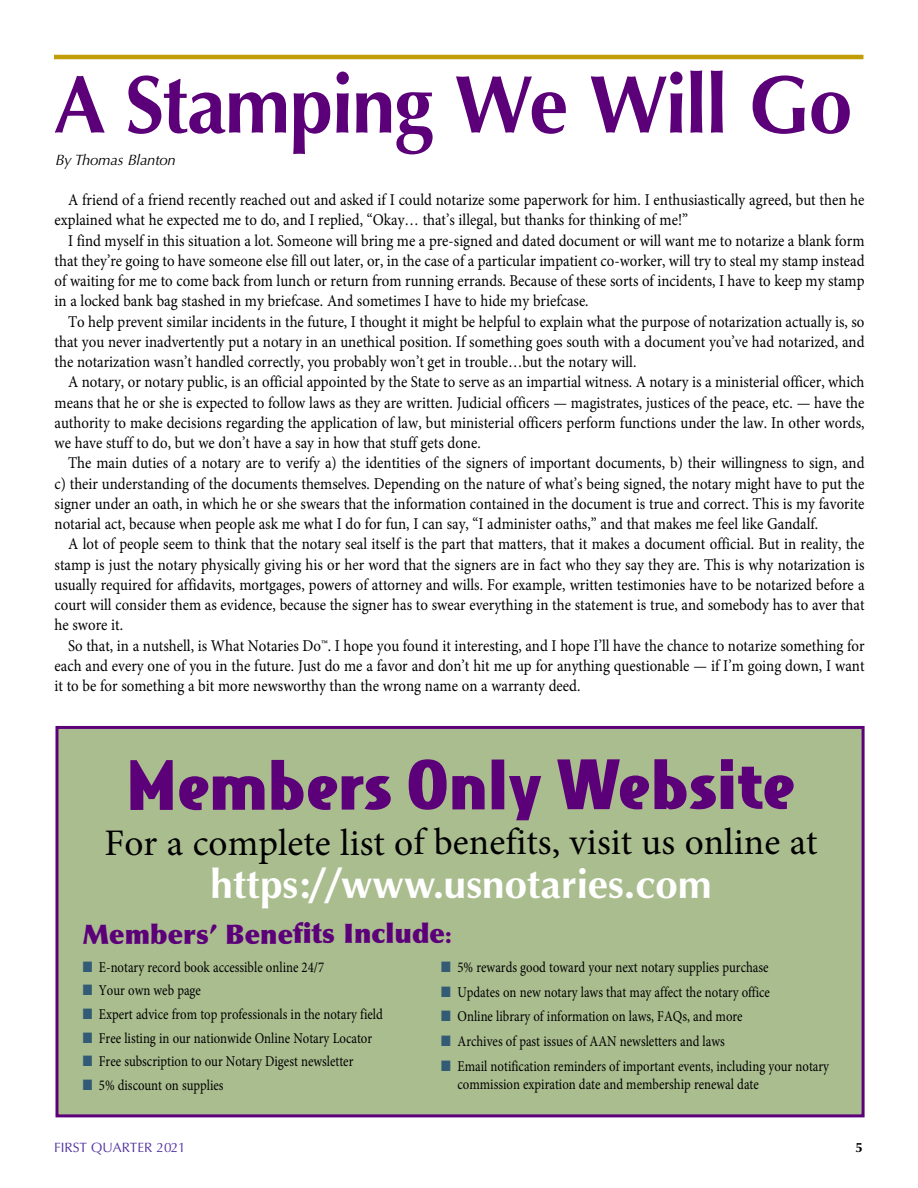
<style>
.page{position:relative;width:918px;height:1188px;background:#fff}
.page>*{position:absolute;margin:0;border:0;box-sizing:border-box;transform-origin:0 0}
.t1{font:700 82.5px "Optima";letter-spacing:-.015em;color:#5c007a;scale:.95 1}
.t2{font:900 64.5px "Bodega Sans";color:#5c007a;scale:1.4 1}
.t3{font:700 40.5px "Optima";color:#fff}
.t4{font:37.5px "Minion Pro";color:#000}
.t5{font:900 27px "Optima";color:#5c007a}
.t6{font:16.5px/20.2px "Minion Pro";color:#000;text-align:justify;scale:.9 1}
.t7{font:15px/18px "Minion Pro";color:#000;scale:.85 1}
.t8{font:italic 15px "Optima";letter-spacing:-.015em;color:#000}
.t9{font:13.5px "Optima";color:#50319e}
.t10{font:700 13.5px "Optima";color:#000}
.s1{font-size:21px}
.s2{color:#335b75}
</style>
<div class="page">
<hr style="left:54px;top:55px;width:809px;height:4px;background:#c19d07">
<div style="left:58px;top:729px;width:804px;height:385px;background:#aabd8f"></div>
<div style="left:55px;top:726px;width:810px;height:391px;border:3px solid #5c007a"></div>
<h1 class="t1" style="left:54px;top:71px;width:842px">A Stamping We Will Go</h1>
<p class="t8" style="left:55px;top:154px;width:122px">By Thomas Blanton</p>
<p class="t6" style="left:55px;top:191px;width:901px;text-indent:14px">A friend of a friend recently reached out and asked if I could notarize some paperwork for him. I enthusiastically agreed, but then he explained what he expected me to do, and I replied, “Okay… that’s illegal, but thanks for thinking of me!”</p>
<p class="t6" style="left:55px;top:232px;width:901px;text-indent:14px">I find myself in this situation a lot. Someone will bring me a pre-signed and dated document or will want me to notarize a blank form that they’re going to have someone else fill out later, or, in the case of a particular impatient co-worker, will try to steal my stamp instead of waiting for me to come back from lunch or return from running errands. Because of these sorts of incidents, I have to keep my stamp in a locked bank bag stashed in my briefcase. And sometimes I have to hide my briefcase.</p>
<p class="t6" style="left:55px;top:313px;width:901px;text-indent:14px">To help prevent similar incidents in the future, I thought it might be helpful to explain what the purpose of notarization actually is, so that you never inadvertently put a notary in an unethical position. If something goes south with a document you’ve had notarized, and the notarization wasn’t handled correctly, you probably won’t get in trouble…but the notary will.</p>
<p class="t6" style="left:55px;top:373px;width:901px;text-indent:14px">A notary, or notary public, is an official appointed by the State to serve as an impartial witness. A notary is a ministerial officer, which means that he or she is expected to follow laws as they are written. Judicial officers — magistrates, justices of the peace, etc. — have the authority to make decisions regarding the application of law, but ministerial officers perform functions under the law. In other words, we have stuff to do, but we don’t have a say in how that stuff gets done.</p>
<p class="t6" style="left:55px;top:454px;width:901px;text-indent:14px">The main duties of a notary are to verify a) the identities of the signers of important documents, b) their willingness to sign, and c) their understanding of the documents themselves. Depending on the nature of what’s being signed, the notary might have to put the signer under an oath, in which he or she swears that the information contained in the document is true and correct. This is my favorite notarial act, because when people ask me what I do for fun, I can say, “I administer oaths,” and that makes me feel like Gandalf.</p>
<p class="t6" style="left:55px;top:535px;width:901px;text-indent:14px">A lot of people seem to think that the notary seal itself is the part that matters, that it makes a document official. But in reality, the stamp is just the notary physically giving his or her word that the signers are in fact who they say they are. This is why notarization is usually required for affidavits, mortgages, powers of attorney and wills. For example, written testimonies have to be notarized before a court will consider them as evidence, because the signer has to swear everything in the statement is true, and somebody has to aver that he swore it.</p>
<p class="t6" style="left:55px;top:637px;width:901px;text-indent:14px">So that, in a nutshell, is What Notaries Do™. I hope you found it interesting, and I hope I’ll have the chance to notarize something for each and every one of you in the future. Just do me a favor and don’t hit me up for anything questionable — if I’m going down, I want it to be for something a bit more newsworthy than the wrong name on a warranty deed.</p>
<h2 class="t2" style="left:126px;top:760px;width:479px">Members Only Website</h2>
<h3 class="t4" style="left:105px;top:828px;width:714px">For a complete list of benefits, visit us online at</h3>
<h3 class="t3" style="left:211px;top:867px;width:503px">https://www.usnotaries.com</h3>
<h3 class="t5" style="left:83px;top:923px;width:370px">Members’ Benefits Include<span class="s1">:</span></h3>
<p class="t7" style="left:441px;top:959px;width:387px"><span class="s2">■</span> 5% rewards good toward your next notary supplies purchase</p>
<p class="t7" style="left:441px;top:984px;width:388px"><span class="s2">■</span> Updates on new notary laws that may affect the notary office</p>
<p class="t7" style="left:441px;top:1009px;width:356px"><span class="s2">■</span> Online library of information on laws, FAQs, and more</p>
<p class="t7" style="left:441px;top:1034px;width:335px"><span class="s2">■</span> Archives of past issues of AAN newsletters and laws</p>
<p class="t7" style="left:458px;top:1058px;width:439px;text-indent:-16px"><span class="s2">■</span> Email notification reminders of important events, including your notary commission expiration date and membership renewal date</p>
<p class="t7" style="left:83px;top:959px;width:286px"><span class="s2">■</span> E-notary record book accessible online 24/7</p>
<p class="t7" style="left:83px;top:983px;width:141px"><span class="s2">■</span> Your own web page</p>
<p class="t7" style="left:83px;top:1007px;width:355px"><span class="s2">■</span> Expert advice from top professionals in the notary field</p>
<p class="t7" style="left:83px;top:1030px;width:342px"><span class="s2">■</span> Free listing in our nationwide Online Notary Locator</p>
<p class="t7" style="left:83px;top:1054px;width:320px"><span class="s2">■</span> Free subscription to our Notary Digest newsletter</p>
<p class="t7" style="left:83px;top:1077px;width:167px"><span class="s2">■</span> 5% discount on supplies</p>
<p class="t9" style="left:54px;top:1142px;width:133px">FIRST QUARTER 2021</p>
<p class="t10" style="left:855px;top:1142px;width:9px">5</p>
</div>
